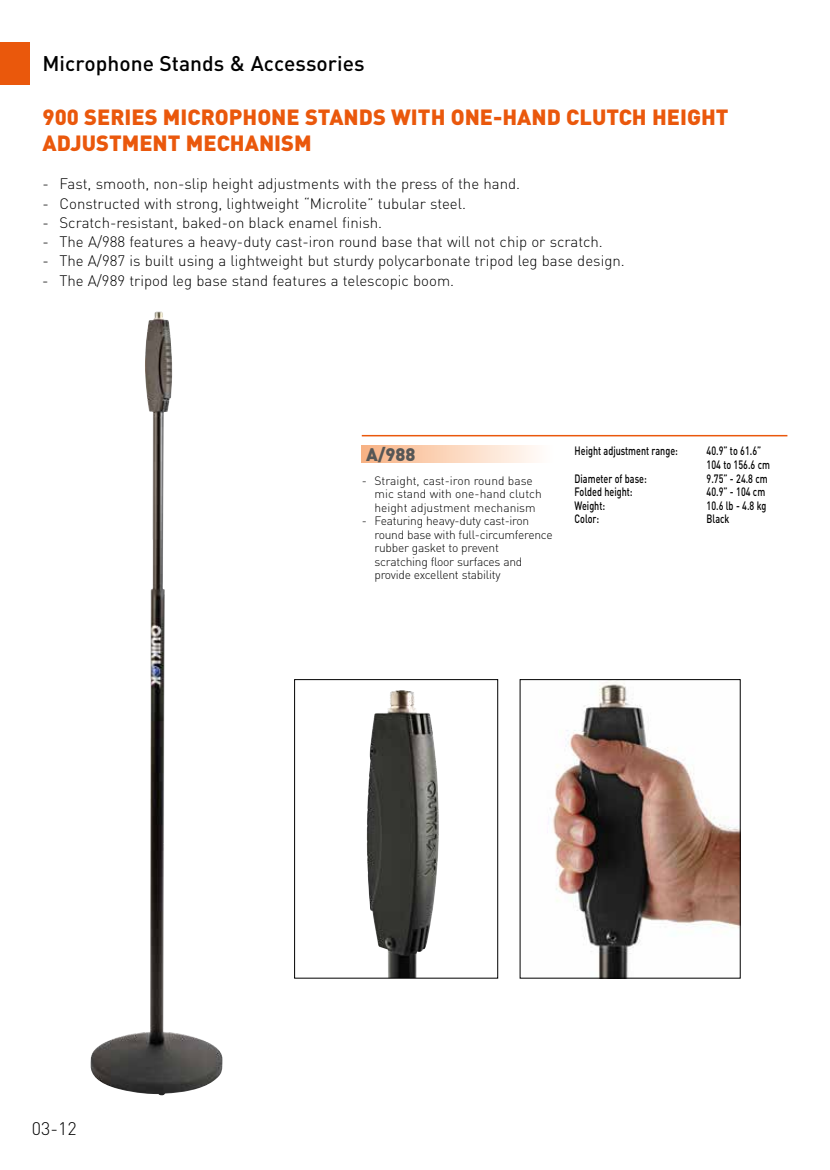
<style>
.page{position:relative;width:830px;height:1170px;background:#fff}
.page>*{position:absolute;margin:0;border:0;box-sizing:border-box;transform-origin:0 0}
.t1{font:900 21.75px/26.1px "DIN";color:#ea580c}
.t2{font:500 21px "DIN";color:#000}
.t3{font:300 18px "DIN";color:#000}
.t4{font:900 18px "DIN";color:#575756}
.t5{font:300 15px "DIN";color:#000}
.t6{font:300 12px/13.5px "DIN";letter-spacing:-.02em;color:#000}
.t7{font:500 12px/13.5px "DIN";color:#000;scale:.75 1}
.t8{font:300 12px/13.5px "DIN";color:#000}
</style>
<div class="page">
<div style="left:0;top:43px;width:30px;height:42px;background:#ea580c"></div>
<div style="left:361px;top:445px;width:192px;height:17px;background:linear-gradient(to right,#f8b284,#fffffe)"></div>
<hr style="left:361px;top:435px;width:426px;height:1px;background:#ea580c">
<img style="left:550px;top:681px;width:188px;height:295px">
<img style="left:90px;top:311px;width:133px;height:784px">
<img style="left:366px;top:690px;width:72px;height:286px">
<div style="left:294px;top:679px;width:204px;height:299px;border:1px solid #000"></div>
<h2 class="t2" style="left:43px;top:50px;width:323px">Microphone Stands &amp; Accessories</h2>
<h1 class="t1" style="left:43px;top:102px;width:687px">900 SERIES MICROPHONE STANDS WITH ONE-HAND CLUTCH HEIGHT<br>ADJUSTMENT MECHANISM</h1>
<p class="t5" style="left:43px;top:174px;width:479px">- Fast, smooth, non-slip height adjustments with the press of the hand.</p>
<p class="t5" style="left:42px;top:194px;width:425px">- Constructed with strong, lightweight “Microlite” tubular steel.</p>
<p class="t5" style="left:42px;top:213px;width:341px">- Scratch-resistant, baked-on black enamel finish.</p>
<p class="t5" style="left:42px;top:232px;width:561px">- The A/988 features a heavy-duty cast-iron round base that will not chip or scratch.</p>
<p class="t5" style="left:42px;top:252px;width:583px">- The A/987 is built using a lightweight but sturdy polycarbonate tripod leg base design.</p>
<p class="t5" style="left:42px;top:271px;width:413px">- The A/989 tripod leg base stand features a telescopic boom.</p>
<p class="t3" style="left:32px;top:1116px;width:46px">03-12</p>
<p class="t4" style="left:366px;top:442px;width:51px">A/988</p>
<p class="t8" style="left:374px;top:473px;width:169px;text-indent:-13px">- Straight, cast-iron round base mic stand with one-hand clutch height adjustment mechanism</p>
<p class="t6" style="left:374px;top:514px;width:179px;text-indent:-13px">- Featuring heavy-duty cast-iron round base with full-circumference rubber gasket to prevent scratching floor surfaces and provide excellent stability</p>
<p class="t7" style="left:574px;top:444px;width:139px">Height adjustment range:</p>
<p class="t7" style="left:706px;top:444px;width:86px">40.9” to 61.6”<br>104 to 156.6 cm</p>
<p class="t7" style="left:574px;top:471px;width:98px">Diameter of base:</p>
<p class="t7" style="left:706px;top:471px;width:83px">9.75” - 24.8 cm</p>
<p class="t7" style="left:574px;top:484px;width:79px">Folded height:</p>
<p class="t7" style="left:706px;top:484px;width:80px">40.9” - 104 cm</p>
<p class="t7" style="left:574px;top:498px;width:42px">Weight:</p>
<p class="t7" style="left:706px;top:498px;width:81px">10.6 lb - 4.8 kg</p>
<p class="t7" style="left:574px;top:511px;width:34px">Color:</p>
<p class="t7" style="left:706px;top:511px;width:32px">Black</p>
</div>
